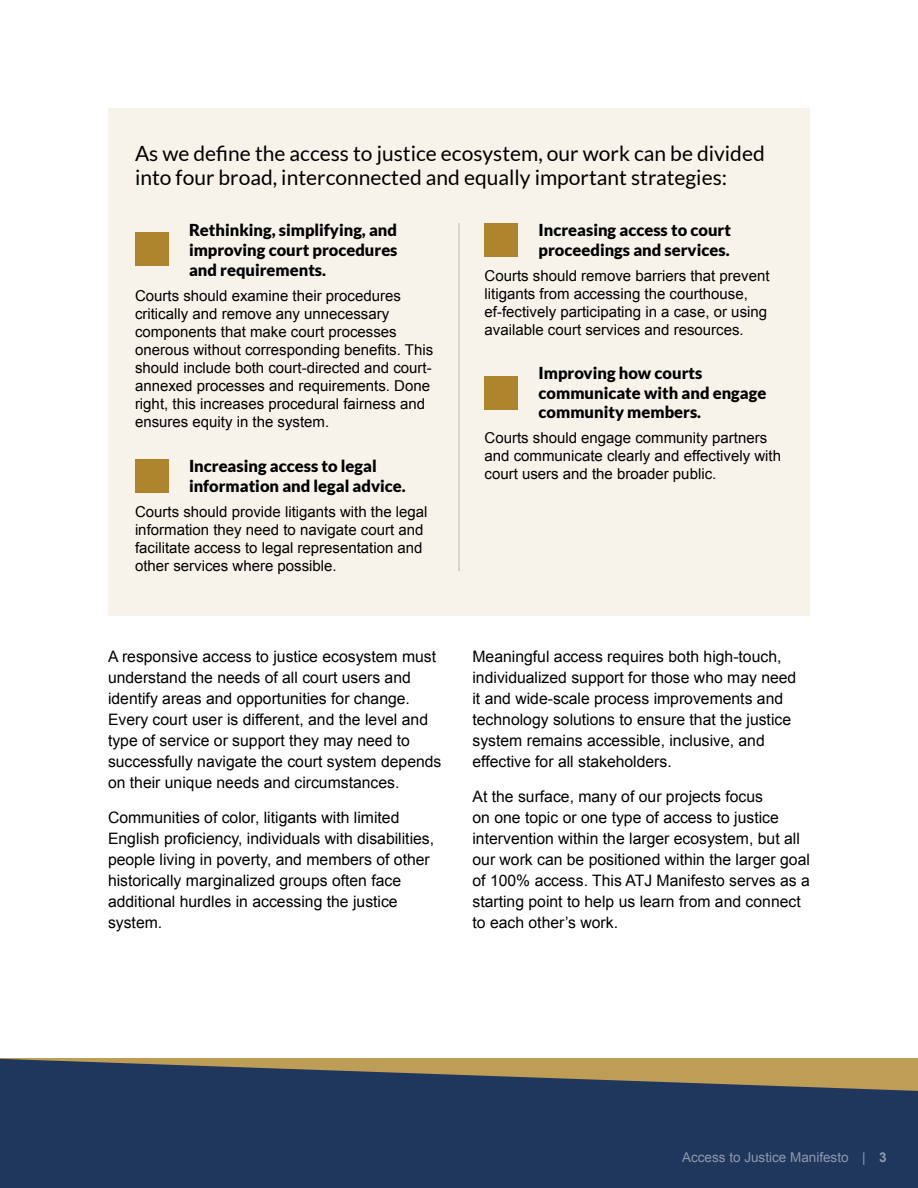
<style>
.page{position:relative;width:918px;height:1188px;background:#fff}
.page>*{position:absolute;margin:0;border:0;box-sizing:border-box;transform-origin:0 0}
.t1{font:21px/24px "Lato";color:#000}
.t2{font:900 16.5px/19.8px "Lato";color:#000}
.t3{font:15.75px/21px "Arial";color:#000}
.t4{font:15px/18px "Arial";color:#000}
.t5{font:13.5px "Arial";color:#fff}
.s1{font-weight:700}
</style>
<div class="page">
<div style="left:108px;top:108px;width:702px;height:508px;background:#f7f3ea"></div>
<svg style="left:0;top:1059px;width:918px;height:129px;background:#32425c"></svg>
<hr style="left:459px;top:223px;width:1px;height:348px;background:#7c7e74">
<div style="left:135px;top:232px;width:34px;height:34px;background:#ae852c"></div>
<div style="left:135px;top:459px;width:34px;height:34px;background:#ae852c"></div>
<div style="left:484px;top:223px;width:34px;height:34px;background:#ae852c"></div>
<div style="left:484px;top:376px;width:34px;height:34px;background:#ae852c"></div>
<h1 class="t1" style="left:135px;top:142px;width:631px">As we define the access to justice ecosystem, our work can be divided into four broad, interconnected and equally important strategies:</h1>
<p class="t2" style="left:189px;top:220px;width:210px;text-align:justify">Rethinking, simplifying, and improving court procedures and requirements.</p>
<p class="t4" style="left:135px;top:287px;width:300px">Courts should examine their procedures critically and remove any unnecessary components that make court processes onerous without corresponding benefits. This should include both court-directed and court&shy;annexed processes and requirements. Done right, this increases procedural fairness and ensures equity in the system.</p>
<p class="t2" style="left:189px;top:456px;width:218px">Increasing access to legal information and legal advice.</p>
<p class="t4" style="left:135px;top:503px;width:294px">Courts should provide litigants with the legal information they need to navigate court and facilitate access to legal representation and other services where possible.</p>
<p class="t2" style="left:539px;top:220px;width:194px">Increasing access to court proceedings and services.</p>
<p class="t4" style="left:485px;top:267px;width:287px">Courts should remove barriers that prevent litigants from accessing the courthouse, ef-fectively participating in a case, or using available court services and resources.</p>
<p class="t2" style="left:539px;top:363px;width:229px">Improving how courts communicate with and engage community members.</p>
<p class="t4" style="left:485px;top:429px;width:298px">Courts should engage community partners and communicate clearly and effectively with court users and the broader public.</p>
<p class="t3" style="left:108px;top:647px;width:335px">A responsive access to justice ecosystem must understand the needs of all court users and identify areas and opportunities for change.<br>Every court user is different, and the level and type of service or support they may need to successfully navigate the court system depends on their unique needs and circumstances.</p>
<p class="t3" style="left:108px;top:807px;width:328px">Communities of color, litigants with limited English proficiency, individuals with disabilities, people living in poverty, and members of other historically marginalized groups often face additional hurdles in accessing the justice system.</p>
<p class="t3" style="left:473px;top:647px;width:325px">Meaningful access requires both high-touch, individualized support for those who may need it and wide-scale process improvements and technology solutions to ensure that the justice system remains accessible, inclusive, and effective for all stakeholders.</p>
<p class="t3" style="left:473px;top:786px;width:339px">At the surface, many of our projects focus<br>on one topic or one type of access to justice intervention within the larger ecosystem, but all our work can be positioned within the larger goal of 100% access. This ATJ Manifesto serves as a starting point to help us learn from and connect to each other’s work.</p>
<p class="t5" style="left:682px;top:1148px;width:206px">Access to Justice Manifesto | <span class="s1">3</span></p>
</div>
